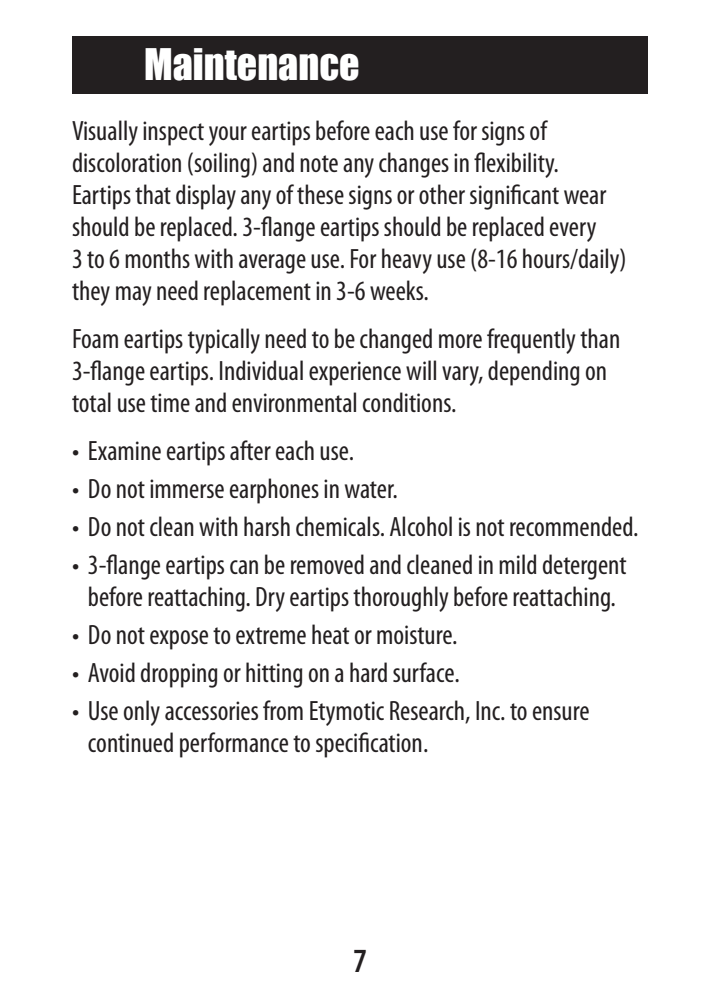
<style>
.page{position:relative;width:720px;height:1008px;background:#fff}
.page>*{position:absolute;margin:0;border:0;box-sizing:border-box;transform-origin:0 0}
.t1{font:40px "Impact";color:#fff}
.t2{font:600 condensed 34px "Myriad";color:#231f20}
.t3{font:condensed 28px/32px "Myriad Pro";color:#231f20}
</style>
<div class="page">
<div style="left:72px;top:36px;width:576px;height:58px;background:#231f20"></div>
<h1 class="t1" style="left:144px;top:33px;width:217px">Maintenance</h1>
<p class="t3" style="left:72px;top:114px;width:556px">Visually inspect your eartips before each use for signs of discoloration (soiling) and note any changes in flexibility.<br>Eartips that display any of these signs or other significant wear should be replaced. 3-flange eartips should be replaced every<br>3 to 6 months with average use. For heavy use (8-16 hours/daily) they may need replacement in 3-6 weeks.</p>
<p class="t3" style="left:72px;top:322px;width:550px">Foam eartips typically need to be changed more frequently than<br>3-flange eartips. Individual experience will vary, depending on total use time and environmental conditions.</p>
<p class="t3" style="left:72px;top:434px;width:284px">• Examine eartips after each use.</p>
<p class="t3" style="left:72px;top:472px;width:327px">• Do not immerse earphones in water.</p>
<p class="t3" style="left:72px;top:510px;width:568px">• Do not clean with harsh chemicals. Alcohol is not recommended.</p>
<p class="t3" style="left:72px;top:548px;width:556px;text-align:center">• 3-flange eartips can be removed and cleaned in mild detergent before reattaching. Dry eartips thoroughly before reattaching.</p>
<p class="t3" style="left:72px;top:618px;width:387px">• Do not expose to extreme heat or moisture.</p>
<p class="t3" style="left:72px;top:656px;width:389px">• Avoid dropping or hitting on a hard surface.</p>
<p class="t3" style="left:88px;top:694px;width:503px;text-indent:-16px">• Use only accessories from Etymotic Research, Inc. to ensure continued performance to specification.</p>
<p class="t2" style="left:353px;top:944px;width:15px">7</p>
</div>
